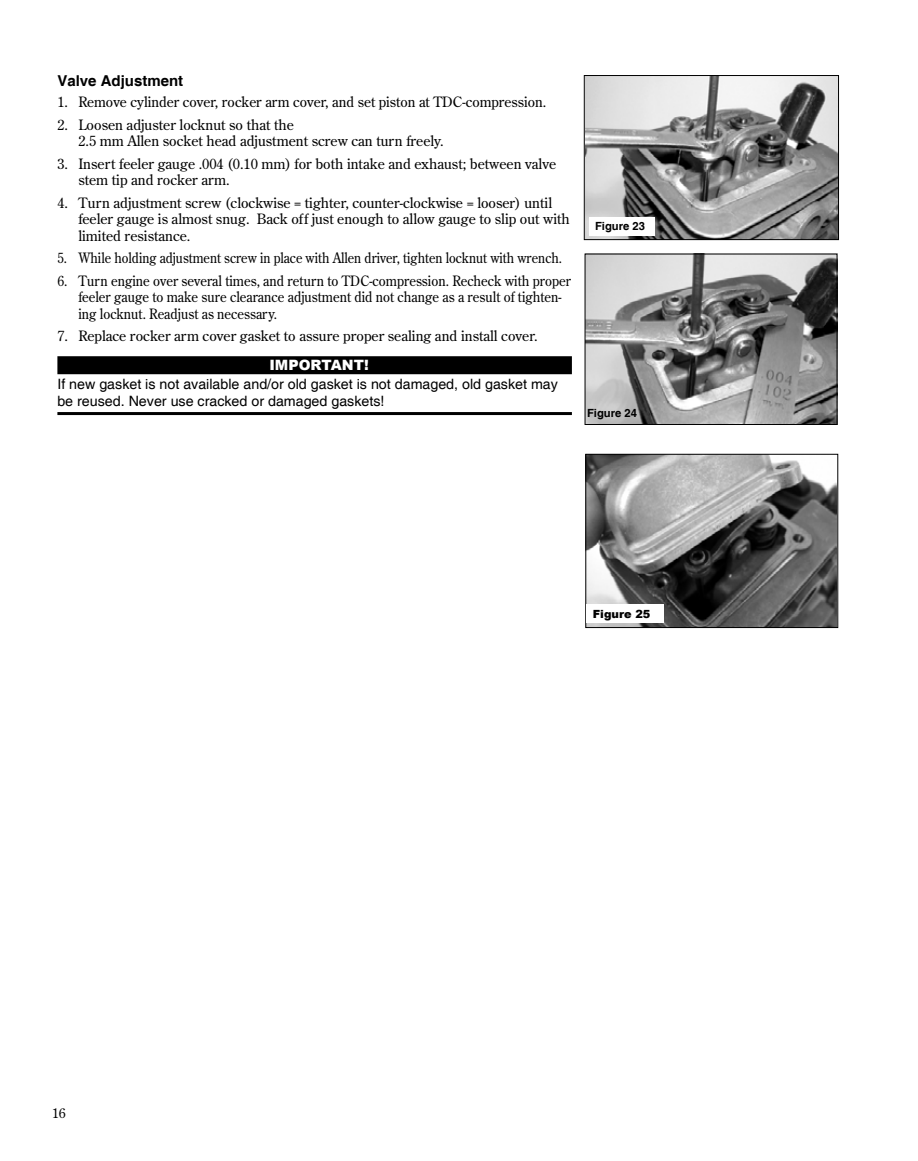
<style>
.page{position:relative;width:918px;height:1161px;background:#fff}
.page>*{position:absolute;margin:0;border:0;box-sizing:border-box;transform-origin:0 0}
.t1{font:700 15px "Helvetica";color:#000}
.t2{font:14.25px/16.5px "Century Old Style Std";color:#000}
.t3{font:14.25px/16.5px "Century Old Style Std";color:#000;scale:.93 1}
.t4{font:14.25px/16.5px "Helvetica";color:#000}
.t5{font:14.25px "Century Old Style Std";color:#000;scale:.9 1}
.t6{font:900 14.25px "Arial";color:#fff}
.t7{font:13.5px "Century Old Style Std";color:#000}
.t8{font:700 11.25px "Helvetica";color:#000}
.t9{font:900 11.25px "Arial";color:#000}
</style>
<div class="page">
<img style="left:586px;top:77px;width:251px;height:161px">
<div style="left:584px;top:75px;width:255px;height:165px;border:1px solid #000"></div>
<div style="left:57px;top:356px;width:515px;height:18px;background:#000"></div>
<hr style="left:57px;top:412px;width:515px;height:3px;background:#000">
<img style="left:587px;top:456px;width:249px;height:170px">
<img style="left:587px;top:256px;width:248px;height:167px">
<div style="left:585px;top:454px;width:253px;height:174px;border:1px solid #000"></div>
<div style="left:585px;top:254px;width:252px;height:171px;border:1px solid #000"></div>
<div style="left:586px;top:604px;width:78px;height:19px;background:#fff"></div>
<div style="left:589px;top:217px;width:66px;height:19px;background:#fff"></div>
<p class="t1" style="left:57px;top:72px;width:127px">Valve Adjustment</p>
<p class="t2" style="left:57px;top:93px;width:490px">1. Remove cylinder cover, rocker arm cover, and set piston at TDC-compression.</p>
<p class="t2" style="left:78px;top:116px;width:367px;text-indent:-21px">2. Loosen adjuster locknut so that the<br>2.5 mm Allen socket head adjustment screw can turn freely.</p>
<p class="t2" style="left:78px;top:155px;width:479px;text-indent:-21px">3. Insert feeler gauge .004 (0.10 mm) for both intake and exhaust; between valve stem tip and rocker arm.</p>
<p class="t2" style="left:78px;top:194px;width:493px;text-indent:-21px">4. Turn adjustment screw (clockwise = tighter, counter-clockwise = looser) until feeler gauge is almost snug. Back off just enough to allow gauge to slip out with limited resistance.</p>
<p class="t5" style="left:57px;top:249px;width:562px">5. While holding adjustment screw in place with Allen driver, tighten locknut with wrench.</p>
<p class="t3" style="left:78px;top:272px;width:531px;text-indent:-21px">6. Turn engine over several times, and return to TDC-compression. Recheck with proper feeler gauge to make sure clearance adjustment did not change as a result of tighten&shy;ing locknut. Readjust as necessary.</p>
<p class="t2" style="left:57px;top:327px;width:482px">7. Replace rocker arm cover gasket to assure proper sealing and install cover.</p>
<p class="t6" style="left:269px;top:354px;width:101px">IMPORTANT!</p>
<p class="t4" style="left:57px;top:376px;width:502px">If new gasket is not available and/or old gasket is not damaged, old gasket may be reused. Never use cracked or damaged gaskets!</p>
<p class="t8" style="left:595px;top:219px;width:52px">Figure 23</p>
<p class="t8" style="left:587px;top:406px;width:52px">Figure 24</p>
<p class="t9" style="left:593px;top:606px;width:59px">Figure 25</p>
<p class="t7" style="left:52px;top:1105px;width:15px">16</p>
</div>
